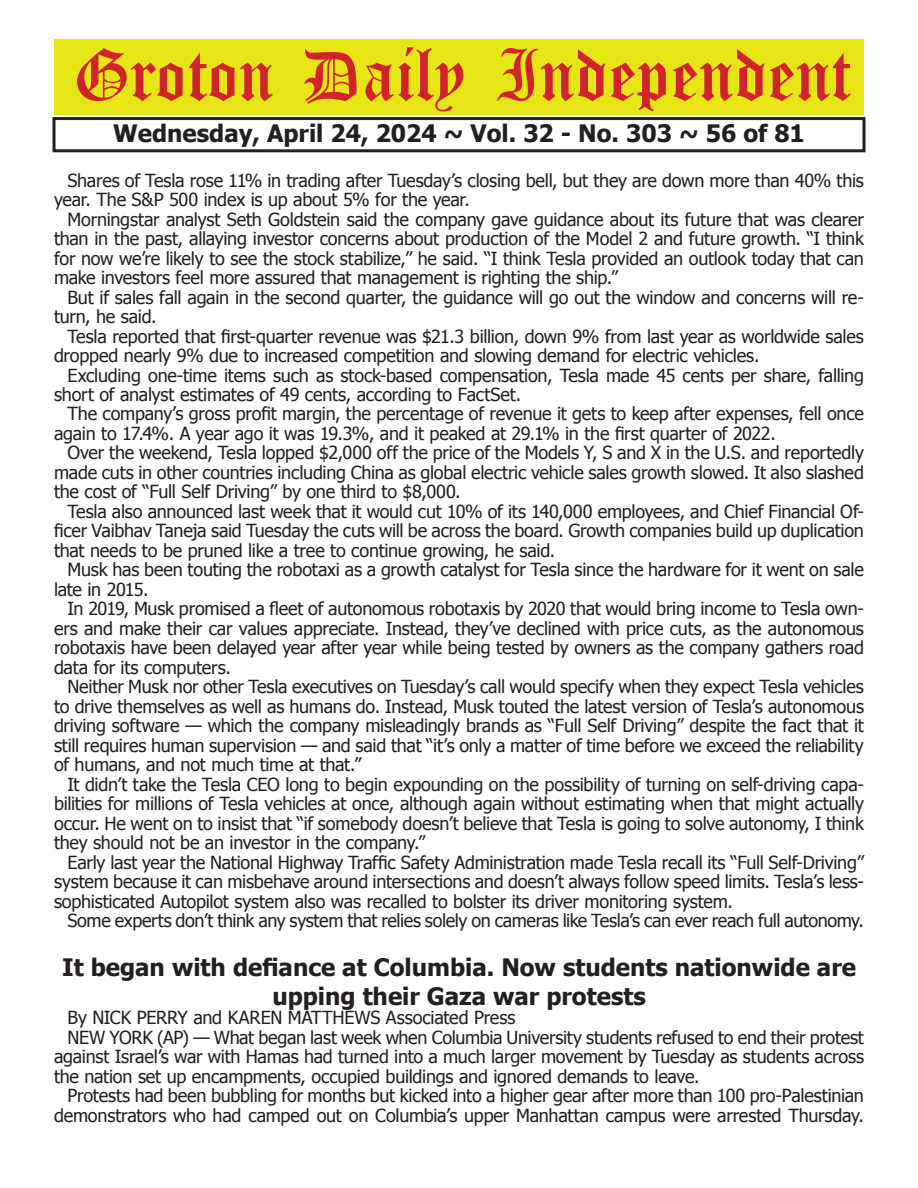
<style>
.page{position:relative;width:918px;height:1188px;background:#fff}
.page>*{position:absolute;margin:0;border:0;box-sizing:border-box;transform-origin:0 0}
.t1{font:54px "Old English Five";color:#d1232a}
.t2{font:700 24px/28.8px "Tahoma";color:#231f20;text-align:center}
.t3{font:18px/19.5px "Tahoma";letter-spacing:-.015em;color:#231f20;text-align:justify}
</style>
<div class="page">
<div style="left:52px;top:117px;width:814px;height:35px;border:3px solid #231f20"></div>
<div style="left:54px;top:40px;width:810px;height:75px;background:#e7e515"></div>
<h1 class="t1" style="left:73px;top:50px;width:779px">Groton Daily Independent</h1>
<h2 class="t2" style="left:113px;top:117px;width:693px">Wednesday, April 24, 2024 ~ Vol. 32 - No. 303 ~ 56 of 81</h2>
<p class="t3" style="left:54px;top:169px;width:811px;text-indent:14px">Shares of Tesla rose 11% in trading after Tuesday’s closing bell, but they are down more than 40% this year. The S&amp;P 500 index is up about 5% for the year.</p>
<p class="t3" style="left:54px;top:208px;width:812px;text-indent:14px">Morningstar analyst Seth Goldstein said the company gave guidance about its future that was clearer than in the past, allaying investor concerns about production of the Model 2 and future growth. “I think for now we’re likely to see the stock stabilize,” he said. “I think Tesla provided an outlook today that can make investors feel more assured that management is righting the ship.”</p>
<p class="t3" style="left:54px;top:286px;width:812px;text-indent:14px">But if sales fall again in the second quarter, the guidance will go out the window and concerns will re&shy;turn, he said.</p>
<p class="t3" style="left:54px;top:325px;width:811px;text-indent:14px">Tesla reported that first-quarter revenue was $21.3 billion, down 9% from last year as worldwide sales dropped nearly 9% due to increased competition and slowing demand for electric vehicles.</p>
<p class="t3" style="left:54px;top:364px;width:812px;text-indent:14px">Excluding one-time items such as stock-based compensation, Tesla made 45 cents per share, falling short of analyst estimates of 49 cents, according to FactSet.</p>
<p class="t3" style="left:54px;top:403px;width:812px;text-indent:14px">The company’s gross profit margin, the percentage of revenue it gets to keep after expenses, fell once again to 17.4%. A year ago it was 19.3%, and it peaked at 29.1% in the first quarter of 2022.</p>
<p class="t3" style="left:54px;top:442px;width:812px;text-indent:14px">Over the weekend, Tesla lopped $2,000 off the price of the Models Y, S and X in the U.S. and reportedly made cuts in other countries including China as global electric vehicle sales growth slowed. It also slashed the cost of “Full Self Driving” by one third to $8,000.</p>
<p class="t3" style="left:54px;top:501px;width:812px;text-indent:14px">Tesla also announced last week that it would cut 10% of its 140,000 employees, and Chief Financial Of&shy;ficer Vaibhav Taneja said Tuesday the cuts will be across the board. Growth companies build up duplication that needs to be pruned like a tree to continue growing, he said.</p>
<p class="t3" style="left:54px;top:559px;width:811px;text-indent:14px">Musk has been touting the robotaxi as a growth catalyst for Tesla since the hardware for it went on sale late in 2015.</p>
<p class="t3" style="left:54px;top:598px;width:812px;text-indent:14px">In 2019, Musk promised a fleet of autonomous robotaxis by 2020 that would bring income to Tesla own&shy;ers and make their car values appreciate. Instead, they’ve declined with price cuts, as the autonomous robotaxis have been delayed year after year while being tested by owners as the company gathers road data for its computers.</p>
<p class="t3" style="left:54px;top:676px;width:812px;text-indent:14px">Neither Musk nor other Tesla executives on Tuesday’s call would specify when they expect Tesla vehicles to drive themselves as well as humans do. Instead, Musk touted the latest version of Tesla’s autonomous driving software — which the company misleadingly brands as “Full Self Driving” despite the fact that it still requires human supervision — and said that “it’s only a matter of time before we exceed the reliability of humans, and not much time at that.”</p>
<p class="t3" style="left:54px;top:774px;width:812px;text-indent:14px">It didn’t take the Tesla CEO long to begin expounding on the possibility of turning on self-driving capa&shy;bilities for millions of Tesla vehicles at once, although again without estimating when that might actually occur. He went on to insist that “if somebody doesn’t believe that Tesla is going to solve autonomy, I think they should not be an investor in the company.”</p>
<p class="t3" style="left:54px;top:852px;width:812px;text-indent:14px">Early last year the National Highway Traffic Safety Administration made Tesla recall its “Full Self-Driving” system because it can misbehave around intersections and doesn’t always follow speed limits. Tesla’s less&shy;sophisticated Autopilot system also was recalled to bolster its driver monitoring system.</p>
<p class="t3" style="left:68px;top:910px;width:798px">Some experts don’t think any system that relies solely on cameras like Tesla’s can ever reach full autonomy.</p>
<h2 class="t2" style="left:62px;top:951px;width:795px">It began with defiance at Columbia. Now students nationwide are upping their Gaza war protests</h2>
<p class="t3" style="left:68px;top:1007px;width:449px">By NICK PERRY and KAREN MATTHEWS Associated Press</p>
<p class="t3" style="left:68px;top:1027px;width:798px">NEW YORK (AP) — What began last week when Columbia University students refused to end their protest</p>
<p class="t3" style="left:54px;top:1046px;width:812px">against Israel’s war with Hamas had turned into a much larger movement by Tuesday as students across</p>
<p class="t3" style="left:54px;top:1066px;width:647px">the nation set up encampments, occupied buildings and ignored demands to leave.</p>
<p class="t3" style="left:68px;top:1085px;width:798px">Protests had been bubbling for months but kicked into a higher gear after more than 100 pro-Palestinian</p>
<p class="t3" style="left:54px;top:1105px;width:811px">demonstrators who had camped out on Columbia’s upper Manhattan campus were arrested Thursday.</p>
</div>
